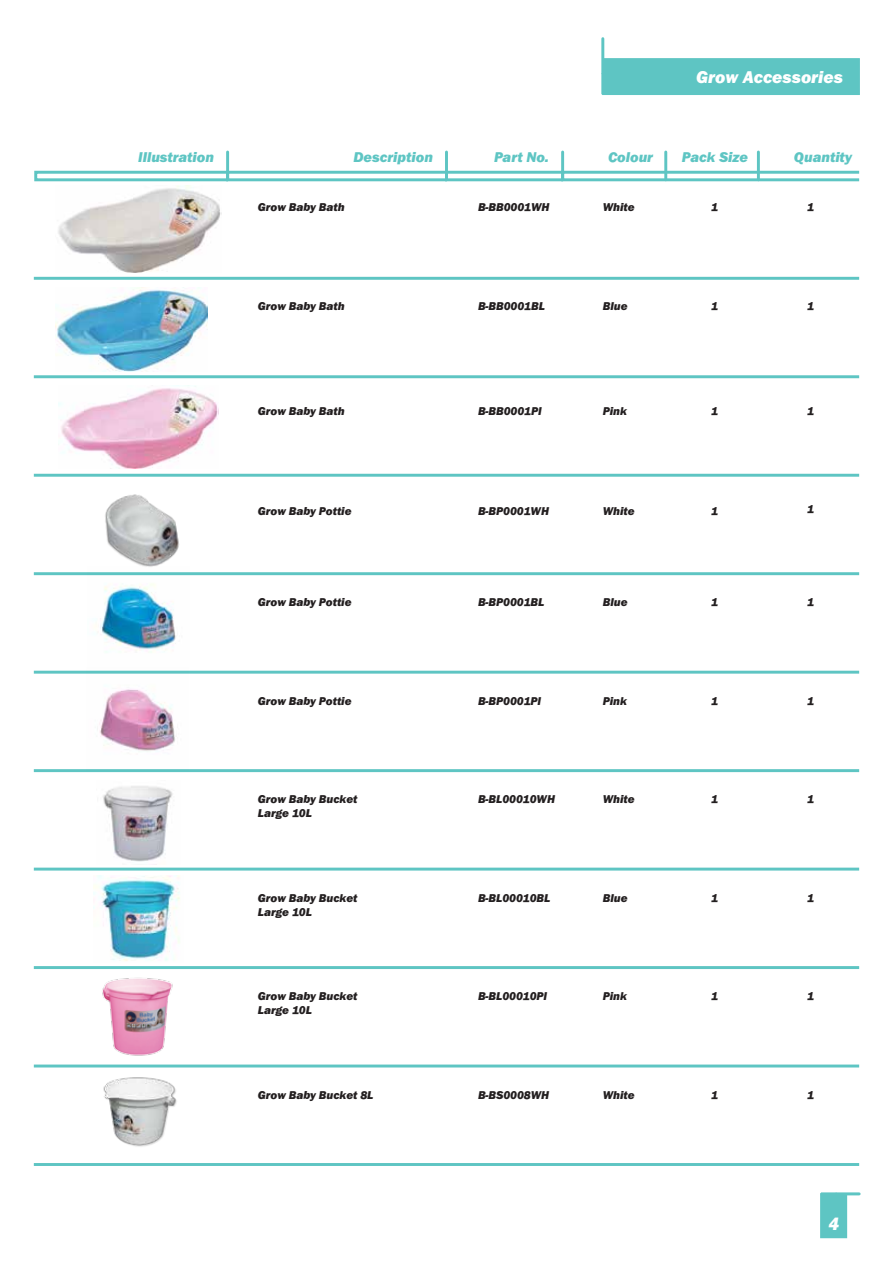
<style>
.page{position:relative;width:893px;height:1263px;background:#fff}
.page>*{position:absolute;margin:0;border:0;box-sizing:border-box;transform-origin:0 0}
.t1{font:italic 800 18px "Franklin Gothic EF";color:#fff}
.t2{font:italic 800 17.7px "Franklin Gothic EF";color:#fff}
.t3{font:italic 800 14.7px "Franklin Gothic EF";color:#5ec5c3}
.t4{font:italic 800 11.7px/14.1px "Franklin Gothic EF";color:#231f20}
</style>
<div class="page">
<div style="left:34px;top:171px;width:195px;height:10px;border:3px solid #5ec5c3"></div>
<hr style="left:226px;top:152px;width:3px;height:28px;background:#5ec5c3">
<div style="left:226px;top:171px;width:222px;height:10px;border:3px solid #5ec5c3"></div>
<hr style="left:445px;top:152px;width:3px;height:28px;background:#5ec5c3">
<div style="left:445px;top:171px;width:119px;height:10px;border:3px solid #5ec5c3"></div>
<hr style="left:561px;top:152px;width:3px;height:28px;background:#5ec5c3">
<div style="left:561px;top:171px;width:300px;height:10px;border:3px solid #5ec5c3"></div>
<hr style="left:664px;top:152px;width:3px;height:28px;background:#5ec5c3">
<hr style="left:757px;top:152px;width:3px;height:28px;background:#5ec5c3">
<hr style="left:34px;top:277px;width:825px;height:3px;background:#5ec5c3">
<hr style="left:34px;top:375px;width:825px;height:3px;background:#5ec5c3">
<hr style="left:34px;top:474px;width:825px;height:3px;background:#5ec5c3">
<hr style="left:34px;top:572px;width:825px;height:3px;background:#5ec5c3">
<hr style="left:34px;top:671px;width:825px;height:3px;background:#5ec5c3">
<hr style="left:34px;top:769px;width:825px;height:3px;background:#5ec5c3">
<hr style="left:34px;top:868px;width:825px;height:2px;background:#5ec5c3">
<hr style="left:34px;top:966px;width:825px;height:3px;background:#5ec5c3">
<hr style="left:34px;top:1064px;width:825px;height:3px;background:#5ec5c3">
<hr style="left:34px;top:1163px;width:825px;height:3px;background:#5ec5c3">
<div style="left:820px;top:1193px;width:27px;height:45px;background:#5ec5c3;border:2px solid #5ec5c3"></div>
<hr style="left:836px;top:1192px;width:23px;height:3px;background:#5ec5c3">
<hr style="left:821px;top:1192px;width:15px;height:3px;background:#5ec5c3">
<div style="left:602px;top:58px;width:258px;height:37px;background:#5ec5c3;border:2px solid #5ec5c3"></div>
<hr style="left:601px;top:39px;width:3px;height:34px;background:#5ec5c3">
<hr style="left:601px;top:73px;width:3px;height:21px;background:#5ec5c3">
<img style="left:58px;top:186px;width:163px;height:87px">
<img style="left:55px;top:287px;width:153px;height:84px">
<img style="left:58px;top:385px;width:160px;height:84px">
<img style="left:77px;top:494px;width:122px;height:82px">
<img style="left:86px;top:566px;width:103px;height:204px">
<img style="left:103px;top:786px;width:70px;height:76px">
<img style="left:102px;top:977px;width:71px;height:73px">
<img style="left:93px;top:1050px;width:88px;height:97px">
<img style="left:93px;top:875px;width:87px;height:86px">
<h2 class="t2" style="left:696px;top:67px;width:148px">Grow Accessories</h2>
<p class="t3" style="left:138px;top:148px;width:77px">Illustration</p>
<p class="t3" style="left:353px;top:148px;width:81px">Description</p>
<p class="t3" style="left:494px;top:148px;width:57px">Part No.</p>
<p class="t3" style="left:608px;top:148px;width:47px">Colour</p>
<p class="t3" style="left:682px;top:148px;width:68px">Pack Size</p>
<p class="t3" style="left:794px;top:148px;width:60px">Quantity</p>
<p class="t4" style="left:258px;top:201px;width:88px">Grow Baby Bath</p>
<p class="t4" style="left:478px;top:201px;width:73px">B-BB0001WH</p>
<p class="t4" style="left:711px;top:201px;width:8px">1</p>
<p class="t4" style="left:603px;top:201px;width:33px">White</p>
<p class="t4" style="left:807px;top:201px;width:8px">1</p>
<p class="t4" style="left:258px;top:299px;width:88px">Grow Baby Bath</p>
<p class="t4" style="left:478px;top:299px;width:68px">B-BB0001BL</p>
<p class="t4" style="left:603px;top:299px;width:26px">Blue</p>
<p class="t4" style="left:711px;top:299px;width:8px">1</p>
<p class="t4" style="left:807px;top:299px;width:8px">1</p>
<p class="t4" style="left:258px;top:404px;width:88px">Grow Baby Bath</p>
<p class="t4" style="left:478px;top:404px;width:65px">B-BB0001PI</p>
<p class="t4" style="left:603px;top:404px;width:26px">Pink</p>
<p class="t4" style="left:711px;top:404px;width:8px">1</p>
<p class="t4" style="left:807px;top:404px;width:8px">1</p>
<p class="t4" style="left:258px;top:504px;width:95px">Grow Baby Pottie</p>
<p class="t4" style="left:478px;top:504px;width:72px">B-BP0001WH</p>
<p class="t4" style="left:603px;top:504px;width:33px">White</p>
<p class="t4" style="left:711px;top:504px;width:8px">1</p>
<p class="t4" style="left:807px;top:502px;width:8px">1</p>
<p class="t4" style="left:258px;top:595px;width:95px">Grow Baby Pottie</p>
<p class="t4" style="left:478px;top:595px;width:68px">B-BP0001BL</p>
<p class="t4" style="left:603px;top:595px;width:26px">Blue</p>
<p class="t4" style="left:711px;top:595px;width:8px">1</p>
<p class="t4" style="left:807px;top:595px;width:8px">1</p>
<p class="t4" style="left:258px;top:694px;width:95px">Grow Baby Pottie</p>
<p class="t4" style="left:478px;top:694px;width:65px">B-BP0001PI</p>
<p class="t4" style="left:603px;top:694px;width:26px">Pink</p>
<p class="t4" style="left:711px;top:694px;width:8px">1</p>
<p class="t4" style="left:807px;top:694px;width:8px">1</p>
<p class="t4" style="left:258px;top:792px;width:101px">Grow Baby Bucket<br>Large 10L</p>
<p class="t4" style="left:478px;top:792px;width:78px">B-BL00010WH</p>
<p class="t4" style="left:603px;top:792px;width:33px">White</p>
<p class="t4" style="left:711px;top:792px;width:8px">1</p>
<p class="t4" style="left:807px;top:792px;width:8px">1</p>
<p class="t4" style="left:258px;top:891px;width:101px">Grow Baby Bucket<br>Large 10L</p>
<p class="t4" style="left:478px;top:891px;width:74px">B-BL00010BL</p>
<p class="t4" style="left:603px;top:891px;width:26px">Blue</p>
<p class="t4" style="left:711px;top:891px;width:8px">1</p>
<p class="t4" style="left:807px;top:891px;width:8px">1</p>
<p class="t4" style="left:258px;top:989px;width:101px">Grow Baby Bucket<br>Large 10L</p>
<p class="t4" style="left:478px;top:989px;width:71px">B-BL00010PI</p>
<p class="t4" style="left:603px;top:989px;width:26px">Pink</p>
<p class="t4" style="left:711px;top:989px;width:8px">1</p>
<p class="t4" style="left:807px;top:989px;width:8px">1</p>
<p class="t4" style="left:258px;top:1088px;width:117px">Grow Baby Bucket 8L</p>
<p class="t4" style="left:478px;top:1088px;width:73px">B-BS0008WH</p>
<p class="t4" style="left:603px;top:1088px;width:33px">White</p>
<p class="t4" style="left:711px;top:1088px;width:8px">1</p>
<p class="t4" style="left:807px;top:1088px;width:8px">1</p>
<h1 class="t1" style="left:828px;top:1214px;width:12px">4</h1>
</div>
